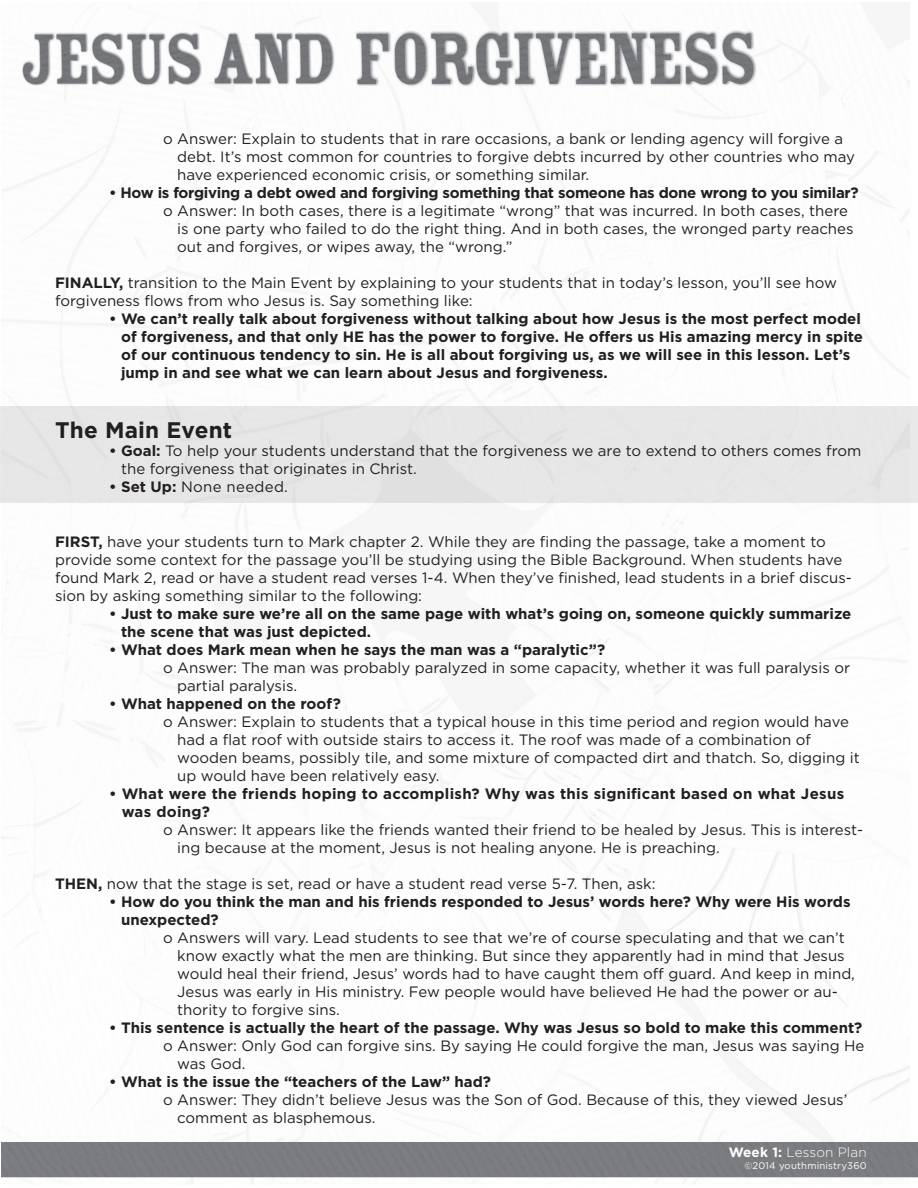
<style>
.page{position:relative;width:918px;height:1188px;background:#fff}
.page>*{position:absolute;margin:0;border:0;box-sizing:border-box;transform-origin:0 0}
.t1{font:700 22.5px "Gotham";letter-spacing:.01em;color:#231f20}
.t2{font:15px/18px "Gotham";color:#231f20}
.t3{font:700 15px/18px "Gotham";color:#231f20}
.t4{font:700 15px/18px "Gotham";letter-spacing:.02em;color:#231f20}
.t5{font:700 15px "Gotham";letter-spacing:-.02em;color:#231f20}
.t6{font:15px "Gotham";letter-spacing:.02em;color:#231f20}
.t7{font:300 13.5px "Gotham";letter-spacing:.01em;color:#fff}
.t8{font:9.6px "Gotham";letter-spacing:.02em;color:#fff}
.s1{font-weight:700}
</style>
<div class="page">
<img style="left:1px;top:2px;width:917px;height:1182px">
<div style="left:0;top:406px;width:918px;height:97px;background:#e6e6e6"></div>
<p class="t2" style="left:177px;top:129px;width:679px;text-indent:-14px">o Answer: Explain to students that in rare occasions, a bank or lending agency will forgive a debt. It’s most common for countries to forgive debts incurred by other countries who may have experienced economic crisis, or something similar.</p>
<p class="t5" style="left:109px;top:183px;width:751px">• How is forgiving a debt owed and forgiving something that someone has done wrong to you similar?</p>
<p class="t2" style="left:177px;top:201px;width:678px;text-indent:-14px">o Answer: In both cases, there is a legitimate “wrong” that was incurred. In both cases, there is one party who failed to do the right thing. And in both cases, the wronged party reaches out and forgives, or wipes away, the “wrong.”</p>
<p class="t2" style="left:55px;top:273px;width:783px"><span class="s1">FINALLY,</span> transition to the Main Event by explaining to your students that in today’s lesson, you’ll see how forgiveness flows from who Jesus is. Say something like:</p>
<p class="t3" style="left:121px;top:309px;width:743px;text-indent:-12px">• We can’t really talk about forgiveness without talking about how Jesus is the most perfect model of forgiveness, and that only HE has the power to forgive. He offers us His amazing mercy in spite of our continuous tendency to sin. He is all about forgiving us, as we will see in this lesson. Let’s jump in and see what we can learn about Jesus and forgiveness.</p>
<p class="t1" style="left:55px;top:415px;width:179px">The Main Event</p>
<p class="t2" style="left:121px;top:441px;width:742px;text-indent:-12px"><span class="s1">• Goal:</span> To help your students understand that the forgiveness we are to extend to others comes from the forgiveness that originates in Christ.</p>
<p class="t6" style="left:109px;top:477px;width:180px"><span class="s1">• Set Up:</span> None needed.</p>
<p class="t2" style="left:55px;top:533px;width:798px"><span class="s1">FIRST,</span> have your students turn to Mark chapter 2. While they are finding the passage, take a moment to provide some context for the passage you’ll be studying using the Bible Background. When students have found Mark 2, read or have a student read verses 1-4. When they’ve finished, lead students in a brief discus&shy;sion by asking something similar to the following:</p>
<p class="t3" style="left:121px;top:605px;width:732px;text-indent:-12px">• Just to make sure we’re all on the same page with what’s going on, someone quickly summarize the scene that was just depicted.</p>
<p class="t3" style="left:109px;top:641px;width:498px">• What does Mark mean when he says the man was a “paralytic”?</p>
<p class="t2" style="left:177px;top:659px;width:674px;text-indent:-14px">o Answer: The man was probably paralyzed in some capacity, whether it was full paralysis or partial paralysis.</p>
<p class="t3" style="left:109px;top:695px;width:233px">• What happened on the roof?</p>
<p class="t2" style="left:177px;top:713px;width:684px;text-indent:-14px">o Answer: Explain to students that a typical house in this time period and region would have had a flat roof with outside stairs to access it. The roof was made of a combination of wooden beams, possibly tile, and some mixture of compacted dirt and thatch. So, digging it up would have been relatively easy.</p>
<p class="t4" style="left:122px;top:785px;width:724px;text-indent:-13px">• What were the friends hoping to accomplish? Why was this significant based on what Jesus was doing?</p>
<p class="t2" style="left:177px;top:821px;width:687px;text-indent:-14px">o Answer: It appears like the friends wanted their friend to be healed by Jesus. This is interest&shy;ing because at the moment, Jesus is not healing anyone. He is preaching.</p>
<p class="t2" style="left:55px;top:875px;width:602px"><span class="s1">THEN,</span> now that the stage is set, read or have a student read verse 5-7. Then, ask:</p>
<p class="t3" style="left:121px;top:893px;width:731px;text-indent:-12px">• How do you think the man and his friends responded to Jesus’ words here? Why were His words unexpected?</p>
<p class="t2" style="left:177px;top:929px;width:679px;text-indent:-14px">o Answers will vary. Lead students to see that we’re of course speculating and that we can’t know exactly what the men are thinking. But since they apparently had in mind that Jesus would heal their friend, Jesus’ words had to have caught them off guard. And keep in mind, Jesus was early in His ministry. Few people would have believed He had the power or au&shy;thority to forgive sins.</p>
<p class="t3" style="left:109px;top:1019px;width:755px">• This sentence is actually the heart of the passage. Why was Jesus so bold to make this comment?</p>
<p class="t2" style="left:177px;top:1037px;width:689px;text-indent:-14px">o Answer: Only God can forgive sins. By saying He could forgive the man, Jesus was saying He was God.</p>
<p class="t3" style="left:109px;top:1073px;width:384px">• What is the issue the “teachers of the Law” had?</p>
<p class="t2" style="left:177px;top:1091px;width:672px;text-indent:-14px">o Answer: They didn’t believe Jesus was the Son of God. Because of this, they viewed Jesus’ comment as blasphemous.</p>
<p class="t7" style="left:729px;top:1143px;width:139px"><span class="s1">Week 1:</span> Lesson Plan</p>
<p class="t8" style="left:744px;top:1159px;width:124px">©2014 youthministry360</p>
</div>
